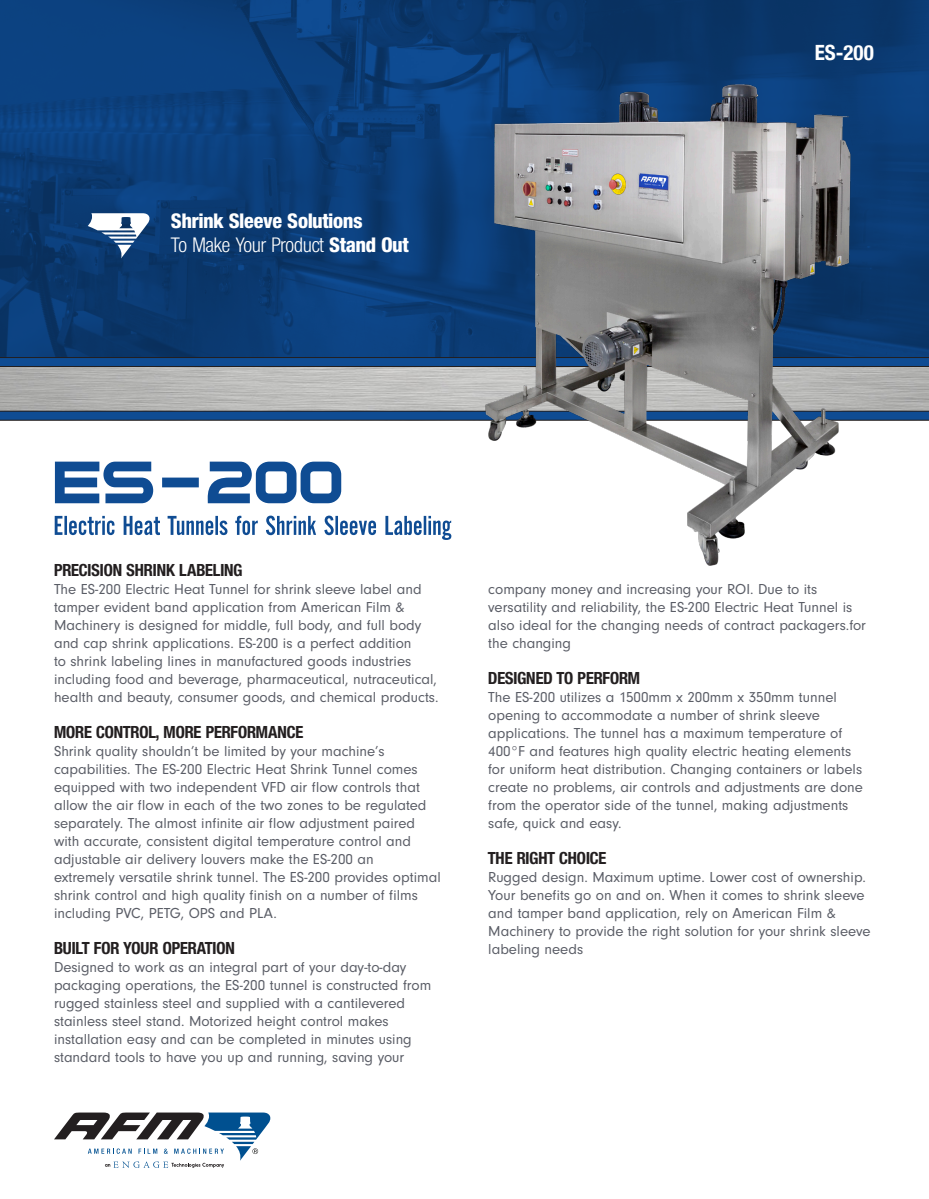
<style>
.page{position:relative;width:929px;height:1199px;background:#fff}
.page>*{position:absolute;margin:0;border:0;box-sizing:border-box;transform-origin:0 0}
.t1{font:condensed 21.75px "Nimbus San Nov D";color:#fff}
.t2{font:21.75px "Nimbus San Nov D Heav Cond";color:#fff}
.Bullet_Table_List{font:700 condensed 21px "Helvetica Neue";color:#fff}
.Body_Copy{font:700 condensed 18px "Nimbus San Nov D";color:#231f20}
.Sub_Head{font:700 condensed 18px "Nimbus San Nov D";color:#231f20}
.Sub_Head-2{font:15px/18px "Neuzeit Gro T";color:#5a5d66}
.s1{font-family:"Nimbus San Nov D Heav Cond";font-stretch:normal}
</style>
<div class="page">
<img style="left:0;top:0;width:929px;height:357px">
<svg style="left:0;top:357px;width:929px;height:10px;background:#12427b"></svg>
<svg style="left:0;top:411px;width:929px;height:9px;background:#114685"></svg>
<svg style="left:55px;top:516px;width:396px;height:24px"></svg>
<img style="left:468px;top:71px;width:407px;height:495px">
<svg style="left:55px;top:462px;width:286px;height:41px"></svg>
<svg style="left:88px;top:213px;width:62px;height:45px"></svg>
<svg style="left:54px;top:1112px;width:217px;height:56px"></svg>
<p class="t2" style="left:171px;top:208px;width:193px">Shrink Sleeve Solutions</p>
<p class="t1" style="left:171px;top:233px;width:239px">To Make Your Product <span class="s1">Stand Out</span></p>
<p class="Bullet_Table_List" style="left:815px;top:35px;width:61px">ES-200</p>
<p class="Body_Copy" style="left:54px;top:560px;width:190px">PRECISION SHRINK LABELING</p>
<p class="Sub_Head-2" style="left:54px;top:580px;width:369px">The ES-200 Electric Heat Tunnel for shrink sleeve label and tamper evident band application from American Film &amp;</p>
<p class="Sub_Head-2" style="left:54px;top:616px;width:386px">Machinery is designed for middle, full body, and full body and cap shrink applications. ES-200 is a perfect addition<br>to shrink labeling lines in manufactured goods industries including food and beverage, pharmaceutical, nutraceutical, health and beauty, consumer goods, and chemical products.</p>
<p class="Sub_Head" style="left:54px;top:722px;width:251px">MORE CONTROL, MORE PERFORMANCE</p>
<p class="Sub_Head-2" style="left:54px;top:742px;width:332px">Shrink quality shouldn’t be limited by your machine’s</p>
<p class="Sub_Head-2" style="left:54px;top:760px;width:374px">capabilities. The ES-200 Electric Heat Shrink Tunnel comes equipped with two independent VFD air flow controls that allow the air flow in each of the two zones to be regulated separately. The almost infinite air flow adjustment paired with accurate, consistent digital temperature control and</p>
<p class="Sub_Head-2" style="left:54px;top:850px;width:321px">adjustable air delivery louvers make the ES-200 an</p>
<p class="Sub_Head-2" style="left:54px;top:868px;width:388px">extremely versatile shrink tunnel. The ES-200 provides optimal shrink control and high quality finish on a number of films including PVC, PETG, OPS and PLA.</p>
<p class="Body_Copy" style="left:54px;top:938px;width:182px">BUILT FOR YOUR OPERATION</p>
<p class="Sub_Head-2" style="left:54px;top:958px;width:379px">Designed to work as an integral part of your day-to-day packaging operations, the ES-200 tunnel is constructed from rugged stainless steel and supplied with a cantilevered stainless steel stand. Motorized height control makes</p>
<p class="Sub_Head-2" style="left:54px;top:1030px;width:359px">installation easy and can be completed in minutes using standard tools to have you up and running, saving your</p>
<p class="Sub_Head-2" style="left:488px;top:580px;width:331px">company money and increasing your ROI. Due to its</p>
<p class="Sub_Head-2" style="left:488px;top:598px;width:379px">versatility and reliability, the ES-200 Electric Heat Tunnel is also ideal for the changing needs of contract packagers.for the changing</p>
<p class="Body_Copy" style="left:488px;top:668px;width:153px">DESIGNED TO PERFORM</p>
<p class="Sub_Head-2" style="left:488px;top:688px;width:350px">The ES-200 utilizes a 1500mm x 200mm x 350mm tunnel opening to accommodate a number of shrink sleeve</p>
<p class="Sub_Head-2" style="left:488px;top:724px;width:376px">applications. The tunnel has a maximum temperature of 400°F and features high quality electric heating elements for uniform heat distribution. Changing containers or labels create no problems, air controls and adjustments are done from the operator side of the tunnel, making adjustments safe, quick and easy.</p>
<p class="Body_Copy" style="left:488px;top:848px;width:120px">THE RIGHT CHOICE</p>
<p class="Sub_Head-2" style="left:488px;top:868px;width:384px">Rugged design. Maximum uptime. Lower cost of ownership.<br>Your benefits go on and on. When it comes to shrink sleeve and tamper band application, rely on American Film &amp; Machinery to provide the right solution for your shrink sleeve labeling needs</p>
</div>
